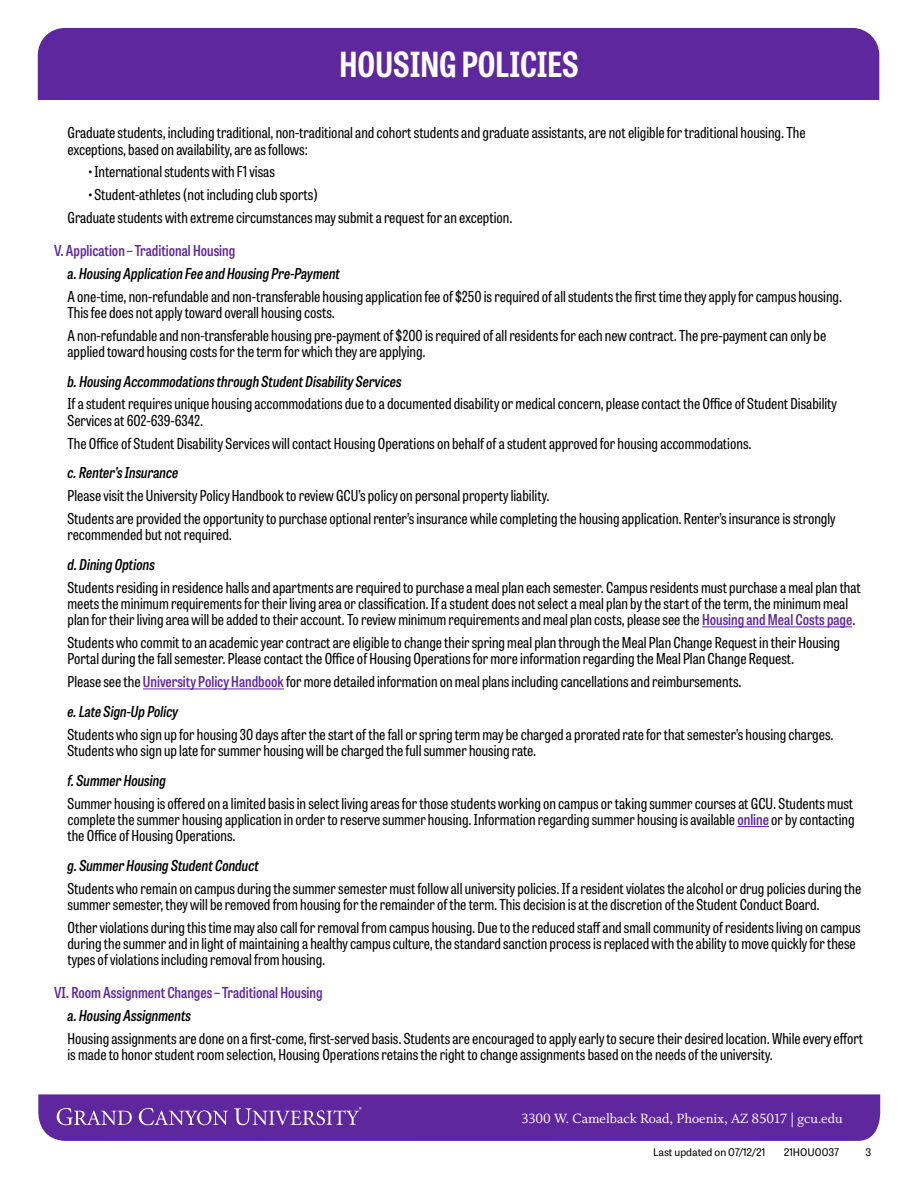
<style>
.page{position:relative;width:918px;height:1188px;background:#fff}
.page>*{position:absolute;margin:0;border:0;box-sizing:border-box;transform-origin:0 0}
.t1{font:700 34.5px "Tablet Gothic Condensed";color:#fff}
.t2{font:15px/16.2px "Tablet Gothic Condensed";color:#000}
.t3{font:italic 600 15px "Tablet Gothic Condensed";color:#000}
.t4{font:600 15px "Tablet Gothic Condensed";color:#5f279e}
.t5{font:15px "Whitman Roman LF";color:#fff}
.t6{font:10.5px "Tablet Gothic";color:#000}
.s1{font-weight:600;color:#5f279e}
.s2{font-weight:600;font-style:italic}
</style>
<div class="page">
<div style="left:38px;top:28px;width:841px;height:72px;background:#5f279e"></div>
<svg style="left:38px;top:1094px;width:842px;height:47px;background:#6630a2"></svg>
<hr style="left:702px;top:627px;width:150px;height:1px;background:#5f279e">
<hr style="left:143px;top:689px;width:141px;height:1px;background:#5f279e">
<hr style="left:737px;top:826px;width:32px;height:1px;background:#5f279e">
<h1 class="t1" style="left:340px;top:41px;width:241px">HOUSING POLICIES</h1>
<p class="t2" style="left:68px;top:124px;width:740px">Graduate students, including traditional, non-traditional and cohort students and graduate assistants, are not eligible for traditional housing. The exceptions, based on availability, are as follows:</p>
<p class="t2" style="left:88px;top:163px;width:189px">•International students with F1 visas</p>
<p class="t2" style="left:68px;top:183px;width:446px;line-height:23px;text-indent:20px">•Student-athletes (not including club sports)<br>Graduate students with extreme circumstances may submit a request for an exception.</p>
<p class="t4" style="left:54px;top:240px;width:183px">V. Application – Traditional Housing</p>
<p class="t3" style="left:68px;top:262px;width:274px">a. Housing Application Fee and Housing Pre-Payment</p>
<p class="t2" style="left:68px;top:287px;width:776px">A one-time, non-refundable and non-transferable housing application fee of $250 is required of all students the first time they apply for campus housing.<br>This fee does not apply toward overall housing costs.</p>
<p class="t2" style="left:68px;top:327px;width:760px">A non-refundable and non-transferable housing pre-payment of $200 is required of all residents for each new contract. The pre-payment can only be applied toward housing costs for the term for which they are applying.</p>
<p class="t3" style="left:68px;top:370px;width:336px">b. Housing Accommodations through Student Disability Services</p>
<p class="t2" style="left:68px;top:395px;width:771px">If a student requires unique housing accommodations due to a documented disability or medical concern, please contact the Office of Student Disability<br>Services at 602-639-6342.</p>
<p class="t2" style="left:68px;top:434px;width:686px">The Office of Student Disability Services will contact Housing Operations on behalf of a student approved for housing accommodations.</p>
<p class="t3" style="left:68px;top:462px;width:113px">c. Renter’s Insurance</p>
<p class="t2" style="left:68px;top:484px;width:770px;line-height:23px">Please visit the University Policy Handbook to review GCU’s policy on personal property liability.<br>Students are provided the opportunity to purchase optional renter’s insurance while completing the housing application. Renter’s insurance is strongly</p>
<p class="t2" style="left:68px;top:526px;width:166px">recommended but not required.</p>
<p class="t3" style="left:68px;top:554px;width:89px">d. Dining Options</p>
<p class="t2" style="left:68px;top:579px;width:795px">Students residing in residence halls and apartments are required to purchase a meal plan each semester. Campus residents must purchase a meal plan that meets the minimum requirements for their living area or classification. If a student does not select a meal plan by the start of the term, the minimum meal plan for their living area will be added to their account. To review minimum requirements and meal plan costs, please see the <span class="s1">Housing and Meal Costs page</span>.</p>
<p class="t2" style="left:68px;top:634px;width:774px">Students who commit to an academic year contract are eligible to change their spring meal plan through the Meal Plan Change Request in their Housing<br>Portal during the fall semester. Please contact the Office of Housing Operations for more information regarding the Meal Plan Change Request.</p>
<p class="t2" style="left:68px;top:667px;width:676px;line-height:29.7px">Please see the <span class="s1">University Policy Handbook</span> for more detailed information on meal plans including cancellations and reimbursements. <span class="s2">e. Late Sign-Up Policy</span></p>
<p class="t2" style="left:68px;top:726px;width:768px">Students who sign up for housing 30 days after the start of the fall or spring term may be charged a prorated rate for that semester’s housing charges.<br>Students who sign up late for summer housing will be charged the full summer housing rate.</p>
<p class="t3" style="left:68px;top:769px;width:100px">f. Summer Housing</p>
<p class="t2" style="left:68px;top:795px;width:789px;text-align:justify">Summer housing is offered on a limited basis in select living areas for those students working on campus or taking summer courses at GCU. Students must complete the summer housing application in order to reserve summer housing. Information regarding summer housing is available <span class="s1">online</span> or by contacting the Office of Housing Operations.</p>
<p class="t3" style="left:68px;top:854px;width:193px">g. Summer Housing Student Conduct</p>
<p class="t2" style="left:68px;top:880px;width:795px">Students who remain on campus during the summer semester must follow all university policies. If a resident violates the alcohol or drug policies during the summer semester, they will be removed from housing for the remainder of the term. This decision is at the discretion of the Student Conduct Board.</p>
<p class="t2" style="left:68px;top:919px;width:795px">Other violations during this time may also call for removal from campus housing. Due to the reduced staff and small community of residents living on campus during the summer and in light of maintaining a healthy campus culture, the standard sanction process is replaced with the ability to move quickly for these types of violations including removal from housing.</p>
<p class="t4" style="left:54px;top:982px;width:270px">VI. Room Assignment Changes – Traditional Housing</p>
<p class="t3" style="left:68px;top:1004px;width:125px">a. Housing Assignments</p>
<p class="t2" style="left:68px;top:1029px;width:797px">Housing assignments are done on a first-come, first-served basis. Students are encouraged to apply early to secure their desired location. While every effort is made to honor student room selection, Housing Operations retains the right to change assignments based on the needs of the university.</p>
<p class="t5" style="left:521px;top:1110px;width:323px">3300 W. Camelback Road, Phoenix, AZ 85017 | gcu.edu</p>
<p class="t6" style="left:653px;top:1145px;width:114px">Last updated on 07/12/21</p>
<p class="t6" style="left:784px;top:1145px;width:57px">21HOU0037</p>
<p class="t6" style="left:865px;top:1145px;width:7px">3</p>
</div>
